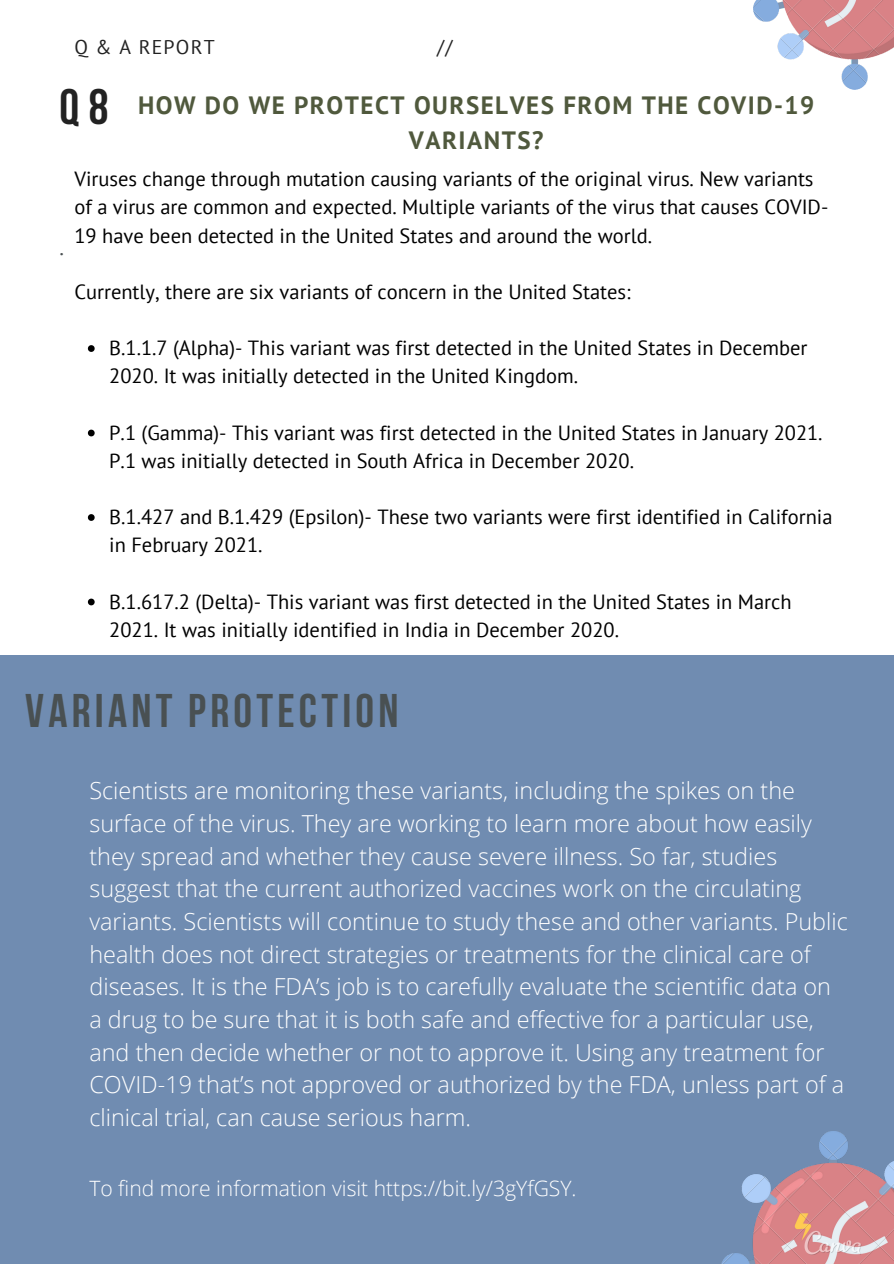
<style>
.page{position:relative;width:894px;height:1264px;background:#fff}
.page>*{position:absolute;margin:0;border:0;box-sizing:border-box;transform-origin:0 0}
.t1{font:700 49.65px "Bebas Neue";color:#222}
.t2{font:700 46.95px "Bebas Neue";letter-spacing:.09em;color:#495052}
.t3{font:700 25.05px/35px "PT Sans";letter-spacing:.06em;color:#50593d;text-align:center}
.t4{font:300 23.4px/32.7px "Open Sans";color:#fff}
.t5{font:21.3px "PT Sans";color:#495052}
.t6{font:300 21.15px "Open Sans";color:#fff}
.t7{font:20.4px/28.2px "PT Sans";color:#000}
.t8{font:19.8px "PT Sans";letter-spacing:.06em;color:#222}
</style>
<div class="page">
<div style="left:0;top:655px;width:893px;height:608px;background:#708cb1"></div>
<img style="left:753px;top:0;width:140px;height:90px">
<svg style="left:88px;top:345px;width:7px;height:7px"></svg>
<svg style="left:88px;top:429px;width:7px;height:7px"></svg>
<svg style="left:88px;top:514px;width:7px;height:7px"></svg>
<svg style="left:88px;top:598px;width:7px;height:7px"></svg>
<img style="left:722px;top:1131px;width:171px;height:132px">
<p class="t8" style="left:74px;top:34px;width:142px">Q &amp; A REPORT</p>
<p class="t8" style="left:437px;top:34px;width:17px">//</p>
<p class="t1" style="left:59px;top:87px;width:51px">Q8</p>
<p class="t3" style="left:138px;top:87px;width:677px">HOW DO WE PROTECT OURSELVES FROM THE COVID-19<br>VARIANTS?</p>
<p class="t5" style="left:59px;top:233px;width:6px">.</p>
<p class="t7" style="left:74px;top:165px;width:755px">Viruses change through mutation causing variants of the original virus. New variants of a virus are common and expected. Multiple variants of the virus that causes COVID-<br>19 have been detected in the United States and around the world.</p>
<p class="t7" style="left:74px;top:277px;width:557px">Currently, there are six variants of concern in the United States:</p>
<p class="t7" style="left:109px;top:333px;width:699px">B.1.1.7 (Alpha)- This variant was first detected in the United States in December<br>2020. It was initially detected in the United Kingdom.</p>
<p class="t7" style="left:109px;top:418px;width:714px">P.1 (Gamma)- This variant was first detected in the United States in January 2021.<br>P.1 was initially detected in South Africa in December 2020.</p>
<p class="t7" style="left:109px;top:502px;width:724px">B.1.427 and B.1.429 (Epsilon)- These two variants were first identified in California in February 2021.</p>
<p class="t7" style="left:109px;top:587px;width:683px">B.1.617.2 (Delta)- This variant was first detected in the United States in March<br>2021. It was initially identified in India in December 2020.</p>
<p class="t2" style="left:25px;top:692px;width:374px">VARIANT PROTECTION</p>
<p class="t4" style="left:89px;top:773px;width:759px">Scientists are monitoring these variants, including the spikes on the surface of the virus. They are working to learn more about how easily they spread and whether they cause severe illness. So far, studies suggest that the current authorized vaccines work on the circulating variants. Scientists will continue to study these and other variants. Public health does not direct strategies or treatments for the clinical care of diseases. It is the FDA’s job is to carefully evaluate the scientific data on a drug to be sure that it is both safe and effective for a particular use, and then decide whether or not to approve it. Using any treatment for COVID-19 that’s not approved or authorized by the FDA, unless part of a clinical trial, can cause serious harm.</p>
<p class="t6" style="left:89px;top:1172px;width:488px">To find more information visit https://bit.ly/3gYfGSY.</p>
</div>
